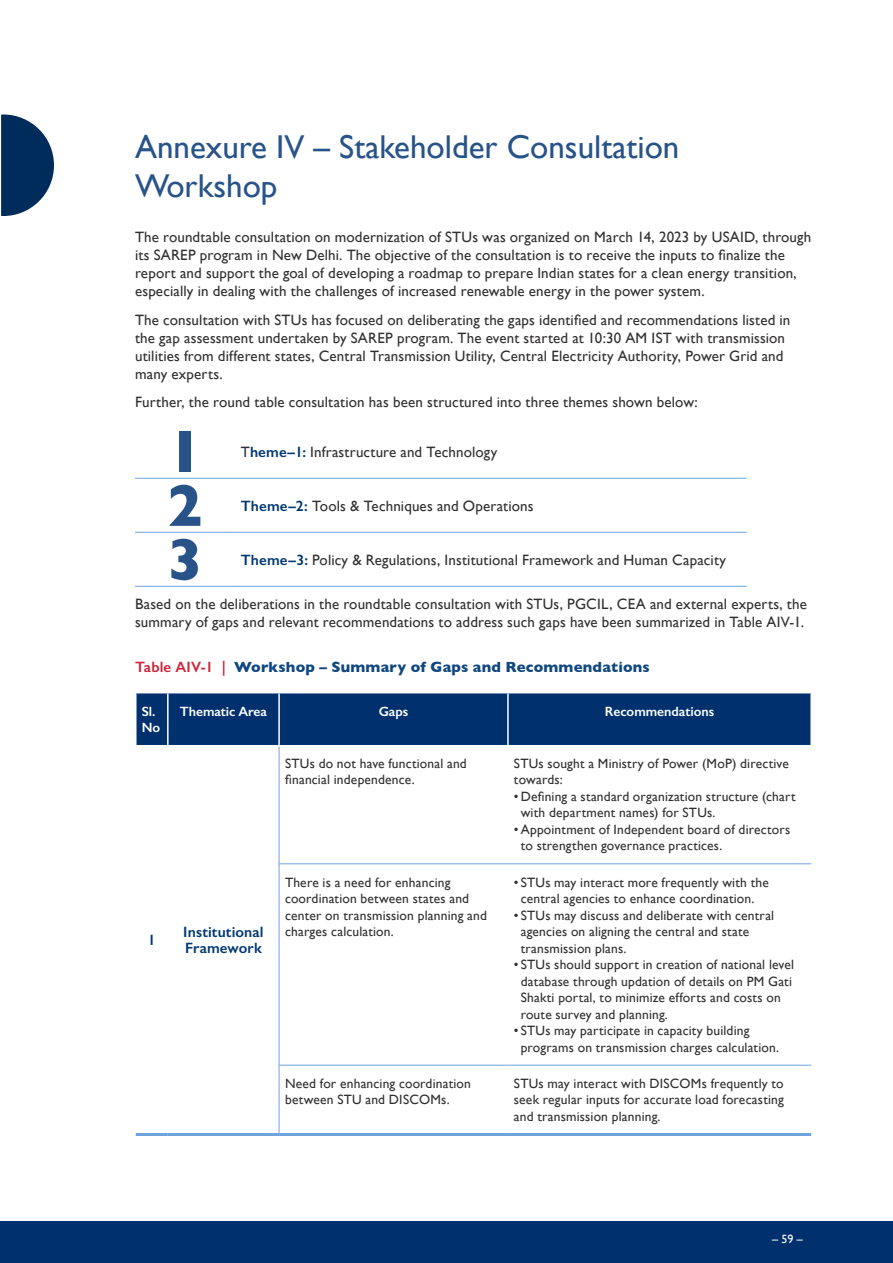
<style>
.page{position:relative;width:893px;height:1263px;background:#fff}
.page>*{position:absolute;margin:0;border:0;box-sizing:border-box;transform-origin:0 0}
.H0{font:700 60px "Gill Sans";color:#275389}
.H0-2{font:33px/39px "Gill Sans";color:#275389}
.text{font:15px/18px "Gill Sans";letter-spacing:.01em;color:#312f30}
.Table_Callouts{font:700 15px "Gill Sans";letter-spacing:.01em;color:#0f477f}
.Table_Text{font:600 15px/16.5px "Gill Sans";letter-spacing:.01em;color:#003874}
.Table_Text-2{font:13.5px/16.5px "Gill Sans";letter-spacing:.015em;color:#312f30}
.Table_Text_Before_Bullets{font:13.5px/16.5px "Gill Sans";letter-spacing:.015em;color:#312f30}
.Table_Header{font:600 13.5px/16.2px "Gill Sans";color:#fff}
.t1{font:12px "Gill Sans";color:#fff}
.s1{font-weight:600;color:#003874}
.s2{font-weight:600;color:#cb2338}
</style>
<div class="page">
<div style="left:0;top:1221px;width:893px;height:42px;background:#00306d"></div>
<svg style="left:1px;top:114px;width:53px;height:102px"></svg>
<hr style="left:135px;top:478px;width:100px;height:1px;background:#6ea4dd">
<hr style="left:235px;top:478px;width:512px;height:1px;background:#6ea4dd">
<hr style="left:135px;top:532px;width:100px;height:1px;background:#6ea4dd">
<hr style="left:235px;top:532px;width:512px;height:1px;background:#6ea4dd">
<hr style="left:135px;top:586px;width:100px;height:1px;background:#6ea4dd">
<hr style="left:235px;top:586px;width:512px;height:1px;background:#6ea4dd">
<div style="left:136px;top:693px;width:674px;height:52px;background:#00306d"></div>
<hr style="left:279px;top:746px;width:1px;height:118px;background:#6ea4dd">
<hr style="left:279px;top:864px;width:1px;height:201px;background:#6ea4dd">
<hr style="left:279px;top:1065px;width:1px;height:68px;background:#6ea4dd">
<hr style="left:167px;top:693px;width:2px;height:52px;background:#fff">
<hr style="left:278px;top:693px;width:2px;height:52px;background:#fff">
<hr style="left:507px;top:693px;width:2px;height:52px;background:#fff">
<hr style="left:279px;top:863px;width:229px;height:1px;background:#6ea4dd">
<hr style="left:508px;top:863px;width:303px;height:1px;background:#6ea4dd">
<hr style="left:279px;top:1065px;width:229px;height:1px;background:#6ea4dd">
<hr style="left:508px;top:1065px;width:303px;height:1px;background:#6ea4dd">
<hr style="left:136px;top:1133px;width:32px;height:3px;background:#6ea4dd">
<hr style="left:168px;top:1133px;width:111px;height:3px;background:#6ea4dd">
<hr style="left:279px;top:1133px;width:229px;height:3px;background:#6ea4dd">
<hr style="left:508px;top:1133px;width:303px;height:3px;background:#6ea4dd">
<p class="H0-2" style="left:135px;top:127px;width:546px">Annexure IV – Stakeholder Consultation<br>Workshop</p>
<p class="text" style="left:135px;top:228px;width:678px">The roundtable consultation on modernization of STUs was organized on March 14, 2023 by USAID, through its SAREP program in New Delhi. The objective of the consultation is to receive the inputs to finalize the report and support the goal of developing a roadmap to prepare Indian states for a clean energy transition, especially in dealing with the challenges of increased renewable energy in the power system.</p>
<p class="text" style="left:135px;top:310px;width:657px">The consultation with STUs has focused on deliberating the gaps identified and recommendations listed in the gap assessment undertaken by SAREP program. The event started at 10:30 AM IST with transmission utilities from different states, Central Transmission Utility, Central Electricity Authority, Power Grid and many experts.</p>
<p class="text" style="left:135px;top:393px;width:564px">Further, the round table consultation has been structured into three themes shown below:</p>
<p class="H0" style="left:167px;top:404px;width:37px">1</p>
<p class="text" style="left:241px;top:442px;width:258px">T<span class="s1">heme–1:</span> Infrastructure and Technology</p>
<p class="H0" style="left:167px;top:458px;width:37px">2</p>
<p class="text" style="left:241px;top:496px;width:294px"><span class="s1">Theme–2:</span> Tools &amp; Techniques and Operations</p>
<p class="H0" style="left:167px;top:512px;width:37px">3</p>
<p class="text" style="left:241px;top:550px;width:487px"><span class="s1">Theme–3:</span> Policy &amp; Regulations, Institutional Framework and Human Capacity</p>
<p class="text" style="left:135px;top:595px;width:673px">Based on the deliberations in the roundtable consultation with STUs, PGCIL, CEA and external experts, the summary of gaps and relevant recommendations to address such gaps have been summarized in Table AIV-1.</p>
<p class="Table_Callouts" style="left:135px;top:655px;width:516px"><span class="s2">Table AIV-1 |</span> Workshop – Summary of Gaps and Recommendations</p>
<p class="Table_Header" style="left:142px;top:703px;width:20px">Sl.<br>No</p>
<p class="Table_Header" style="left:180px;top:703px;width:89px">Thematic Area</p>
<p class="Table_Header" style="left:379px;top:703px;width:31px">Gaps</p>
<p class="Table_Header" style="left:605px;top:703px;width:111px">Recommendations</p>
<p class="Table_Text" style="left:148px;top:932px;width:9px">1</p>
<p class="Table_Text" style="left:183px;top:923px;width:82px">Institutional<br>Framework</p>
<p class="Table_Text-2" style="left:285px;top:755px;width:183px">STUs do not have functional and financial independence.</p>
<p class="Table_Text_Before_Bullets" style="left:514px;top:755px;width:276px">STUs sought a Ministry of Power (MoP) directive towards:</p>
<p class="Table_Text-2" style="left:521px;top:788px;width:276px;text-indent:-7px">•Defining a standard organization structure (chart with department names) for STUs.</p>
<p class="Table_Text-2" style="left:521px;top:821px;width:271px;text-indent:-7px">•Appointment of Independent board of directors to strengthen governance practices.</p>
<p class="Table_Text-2" style="left:285px;top:874px;width:203px">There is a need for enhancing coordination between states and center on transmission planning and charges calculation.</p>
<p class="Table_Text-2" style="left:514px;top:874px;width:256px;text-align:center">• STUs may interact more frequently with the central agencies to enhance coordination.</p>
<p class="Table_Text-2" style="left:521px;top:907px;width:255px;text-indent:-7px">• STUs may discuss and deliberate with central agencies on aligning the central and state transmission plans.</p>
<p class="Table_Text-2" style="left:521px;top:956px;width:275px;text-indent:-7px">• STUs should support in creation of national level database through updation of details on PM Gati Shakti portal, to minimize efforts and costs on route survey and planning.</p>
<p class="Table_Text-2" style="left:521px;top:1022px;width:260px;text-indent:-7px">• STUs may participate in capacity building programs on transmission charges calculation.</p>
<p class="Table_Text-2" style="left:285px;top:1075px;width:187px">Need for enhancing coordination between STU and DISCOMs.</p>
<p class="Table_Text-2" style="left:514px;top:1075px;width:271px;text-align:justify">STUs may interact with DISCOMs frequently to seek regular inputs for accurate load forecasting and transmission planning.</p>
<p class="t1" style="left:772px;top:1232px;width:32px">– 59 –</p>
</div>
